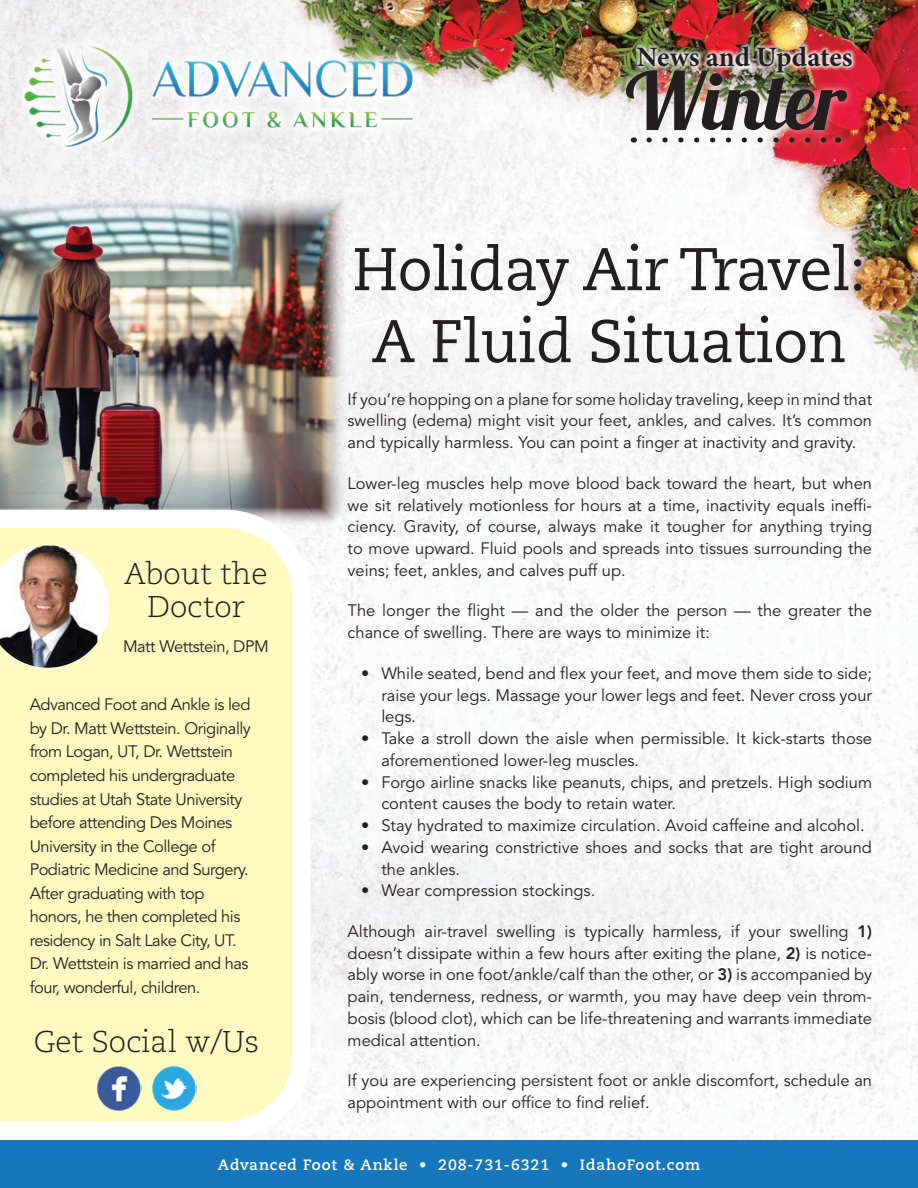
<style>
.page{position:relative;width:918px;height:1188px;background:#fff}
.page>*{position:absolute;margin:0;border:0;box-sizing:border-box;transform-origin:0 0}
.t1{font:79.95px "Lobster 1.3";color:#231f20}
.t2{font:60px/72px "Caecilia LT Std";letter-spacing:-.01em;color:#231f20;text-align:center}
.t3{font:300 30px/33px "Caecilia LT Std";color:#231f20;text-align:center}
.t4{font:700 28.2px "Minion Pro";letter-spacing:-.005em;color:#231f20}
.t5{font:16.5px/21.8px "Avenir LT Std";color:#231f20}
.t6{font:16.5px/23.5px "Avenir LT Std";letter-spacing:-.03em;color:#231f20}
.t7{font:700 15px "Caecilia LT Std";letter-spacing:.06em;color:#fff}
.s1{font-weight:800}
</style>
<div class="page">
<img style="left:310px;top:479px;width:608px;height:136px">
<img style="left:310px;top:615px;width:608px;height:264px">
<img style="left:310px;top:879px;width:608px;height:261px">
<img style="left:0;top:0;width:918px;height:479px">
<img style="left:0;top:192px;width:348px;height:336px">
<svg style="left:0;top:510px;width:310px;height:630px"></svg>
<div style="left:0;top:1140px;width:918px;height:48px;background:#1677bc"></div>
<div style="left:12px;top:34px;width:414px;height:124px;background:#fff;opacity:.92"></div>
<img style="left:17px;top:41px;width:403px;height:110px">
<svg style="left:97px;top:545px;width:12px;height:123px"></svg>
<img style="left:0;top:545px;width:97px;height:123px">
<img style="left:96px;top:1066px;width:46px;height:45px">
<img style="left:151px;top:1066px;width:46px;height:45px">
<div style="left:617px;top:61px;width:239px;height:79px;background:#fff;opacity:.75"></div>
<div style="left:632px;top:40px;width:225px;height:37px;background:#fff;opacity:.88"></div>
<div style="left:622px;top:129px;width:227px;height:22px;background:#fff;opacity:.75"></div>
<svg style="left:649px;top:137px;width:181px;height:6px"></svg>
<h3 class="t3" style="left:124px;top:558px;width:145px">About the<br>Doctor</h3>
<p class="t6" style="left:123px;top:635px;width:147px">Matt Wettstein, DPM</p>
<p class="t6" style="left:30px;top:693px;width:223px">Advanced Foot and Ankle is led by Dr. Matt Wettstein. Originally from Logan, UT, Dr. Wettstein completed his undergraduate studies at Utah State University before attending Des Moines<br>University in the College of<br>Podiatric Medicine and Surgery.<br>After graduating with top honors, he then completed his residency in Salt Lake City, UT.<br>Dr. Wettstein is married and has four, wonderful, children.</p>
<h3 class="t3" style="left:34px;top:1026px;width:227px">Get Social w/Us</h3>
<h3 class="t4" style="left:637px;top:37px;width:217px">News and Updates</h3>
<h1 class="t1" style="left:625px;top:50px;width:223px">Winter</h1>
<h2 class="t2" style="left:352px;top:234px;width:515px">Holiday Air Travel:<br>A Fluid Situation</h2>
<p class="t5" style="left:348px;top:389px;width:526px;text-align:justify">If you’re hopping on a plane for some holiday traveling, keep in mind that swelling (edema) might visit your feet, ankles, and calves. It’s common and typically harmless. You can point a finger at inactivity and gravity.</p>
<p class="t5" style="left:348px;top:473px;width:526px;text-align:justify">Lower-leg muscles help move blood back toward the heart, but when we sit relatively motionless for hours at a time, inactivity equals ineffi&shy;ciency. Gravity, of course, always make it tougher for anything trying to move upward. Fluid pools and spreads into tissues surrounding the veins; feet, ankles, and calves puff up.</p>
<p class="t5" style="left:348px;top:600px;width:526px">The longer the flight — and the older the person — the greater the chance of swelling. There are ways to minimize it:</p>
<p class="t5" style="left:381px;top:663px;width:492px;text-align:justify;text-indent:-20px">• While seated, bend and flex your feet, and move them side to side; raise your legs. Massage your lower legs and feet. Never cross your legs.</p>
<p class="t5" style="left:381px;top:728px;width:492px;text-indent:-20px">• Take a stroll down the aisle when permissible. It kick-starts those aforementioned lower-leg muscles.</p>
<p class="t5" style="left:381px;top:771px;width:492px;text-indent:-20px">• Forgo airline snacks like peanuts, chips, and pretzels. High sodium content causes the body to retain water.</p>
<p class="t5" style="left:361px;top:815px;width:505px">• Stay hydrated to maximize circulation. Avoid caffeine and alcohol.</p>
<p class="t5" style="left:381px;top:837px;width:492px;text-indent:-20px">• Avoid wearing constrictive shoes and socks that are tight around the ankles.</p>
<p class="t5" style="left:361px;top:880px;width:236px">• Wear compression stockings.</p>
<p class="t5" style="left:348px;top:921px;width:526px;text-align:justify">Although air-travel swelling is typically harmless, if your swelling <span class="s1">1) </span>doesn’t dissipate within a few hours after exiting the plane, <span class="s1">2)</span> is notice&shy;ably worse in one foot/ankle/calf than the other, or <span class="s1">3)</span> is accompanied by pain, tenderness, redness, or warmth, you may have deep vein throm&shy;bosis (blood clot), which can be life-threatening and warrants immediate medical attention.</p>
<p class="t5" style="left:348px;top:1070px;width:526px">If you are experiencing persistent foot or ankle discomfort, schedule an appointment with our office to find relief.</p>
<p class="t7" style="left:218px;top:1156px;width:484px">Advanced Foot &amp; Ankle • 208-731-6321 • IdahoFoot.com</p>
</div>
